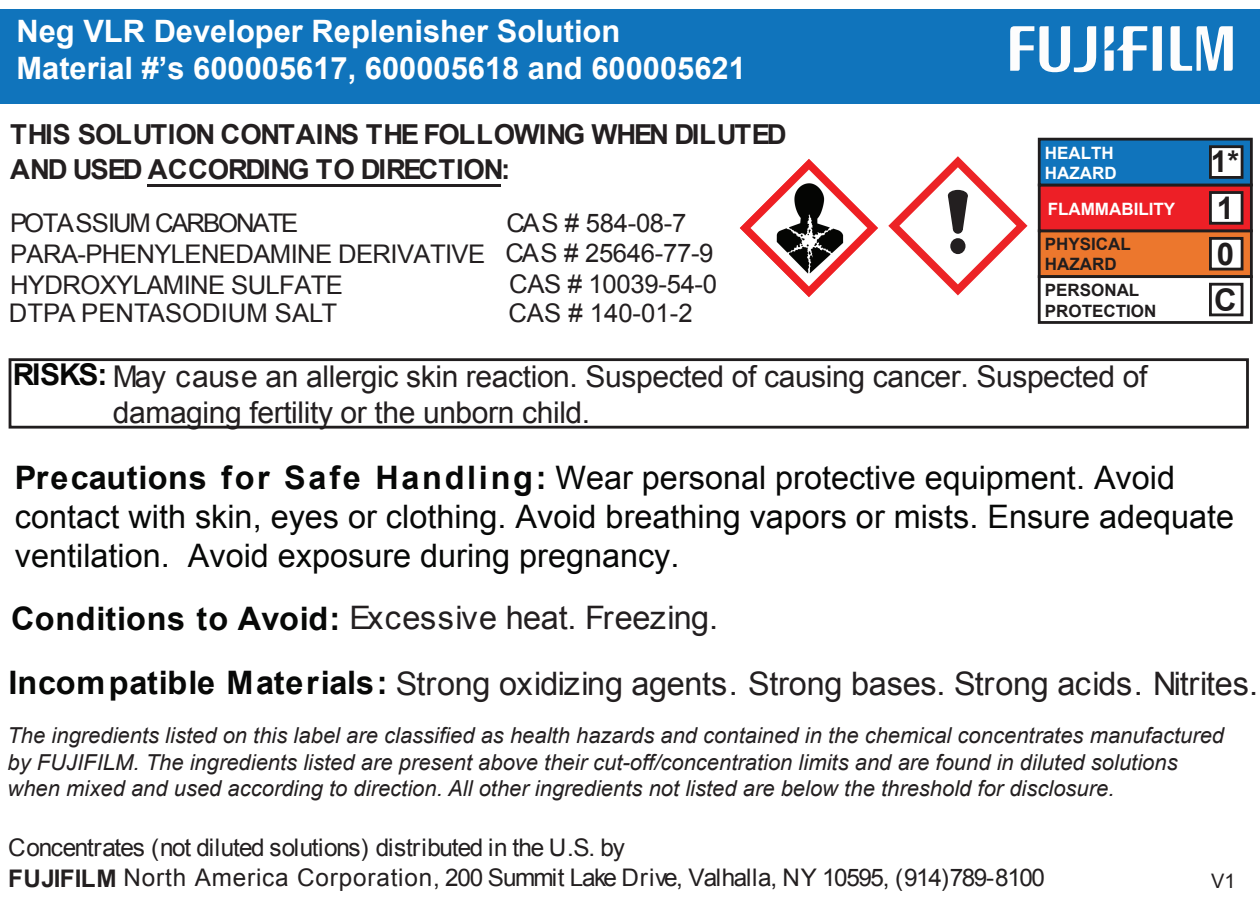
<style>
.page{position:relative;width:1260px;height:900px;background:#fff}
.page>*{position:absolute;margin:0;border:0;box-sizing:border-box;transform-origin:0 0}
.t1{font:32.25px/38.8px "Arial";color:#070807}
.t2{font:32.25px/66.2px "Arial";letter-spacing:-.005em;color:#231f20}
.t3{font:700 31.25px/45.8px "Arial";color:#201d1e;text-align:justify}
.t4{font:700 30.75px/37px "Arial";color:#fff}
.t5{font:30px/36px "Arial";letter-spacing:-.015em;color:#231f20}
.t6{font:700 30px "Arial";color:#201d1e}
.t7{font:700 27.5px/35px "Arial";letter-spacing:-.035em;color:#231f20}
.t8{font:25.75px/30.8px "Arial";letter-spacing:-.025em;color:#231f20}
.t9{font:25.75px "Arial";color:#231f20}
.t10{font:25.75px "Arial";letter-spacing:-.08em;color:#231f20}
.t11{font:24.25px/30.2px "Arial";letter-spacing:-.03em;color:#231f20}
.t12{font:italic 22px/26.5px "Arial";color:#231f20}
.t13{font:20px "Arial";color:#231f20}
.t14{font:700 17px/20.5px "Arial";color:#201d1e}
.t15{font:700 17px/20.5px "Arial";color:#fff}
.s1{font-weight:700;color:#070706}
.s2{font-weight:700}
.s3{font-weight:700;color:#070807}
</style>
<div class="page">
<hr style="left:148px;top:184px;width:353px;height:3px;background:#231f20">
<div style="left:1039px;top:231px;width:212px;height:46px;background:#ec772d"></div>
<div style="left:1038px;top:229px;width:215px;height:49px;border:3px solid #201d1e"></div>
<div style="left:1039px;top:185px;width:212px;height:46px;background:#ed1f26"></div>
<div style="left:1038px;top:184px;width:215px;height:48px;border:3px solid #201d1e"></div>
<div style="left:1039px;top:139px;width:212px;height:46px;background:#1074bc"></div>
<div style="left:1038px;top:138px;width:215px;height:48px;border:3px solid #201d1e"></div>
<div style="left:1038px;top:275px;width:215px;height:49px;border:3px solid #201d1e"></div>
<div style="left:1210px;top:147px;width:32px;height:30px;background:#fff"></div>
<div style="left:1209px;top:145px;width:34px;height:34px;border:3px solid #201d1e"></div>
<div style="left:1210px;top:193px;width:32px;height:30px;background:#fff"></div>
<div style="left:1209px;top:191px;width:34px;height:34px;border:3px solid #201d1e"></div>
<div style="left:1210px;top:238px;width:32px;height:31px;background:#fff"></div>
<div style="left:1209px;top:237px;width:34px;height:33px;border:3px solid #201d1e"></div>
<div style="left:1209px;top:283px;width:34px;height:33px;border:3px solid #201d1e"></div>
<div style="left:0;top:9px;width:1260px;height:94px;background:#1074bc"></div>
<div style="left:9px;top:358px;width:1240px;height:71px;border:3px solid #201d1e"></div>
<svg style="left:1153px;top:26px;width:9px;height:45px"></svg>
<svg style="left:1171px;top:26px;width:62px;height:45px"></svg>
<svg style="left:1010px;top:26px;width:86px;height:47px"></svg>
<svg style="left:1105px;top:26px;width:42px;height:45px"></svg>
<img style="left:740px;top:159px;width:138px;height:138px">
<svg style="left:888px;top:156px;width:140px;height:139px"></svg>
<h3 class="t4" style="left:16px;top:14px;width:731px">Neg VLR Developer Replenisher Solution<br>Material #’s 600005617, 600005618 and 600005621</h3>
<p class="t7" style="left:10px;top:118px;width:778px">THIS SOLUTION CONTAINS THE FOLLOWING WHEN DILUTED<br>AND USED ACCORDING TO DIRECTION:</p>
<p class="t10" style="left:10px;top:207px;width:290px">POTASSIUM CARBONATE</p>
<p class="t8" style="left:506px;top:208px;width:182px">CAS # 584-08-7</p>
<p class="t8" style="left:10px;top:239px;width:477px">PARA-PHENYLENEDAMINE DERIVATIVE<br>HYDROXYLAMINE SULFATE</p>
<p class="t8" style="left:505px;top:238px;width:213px">CAS # 25646-77-9<br>CAS # 10039-54-0</p>
<p class="t9" style="left:9px;top:297px;width:330px">DTPA PENTASODIUM SALT</p>
<p class="t8" style="left:508px;top:298px;width:186px">CAS # 140-01-2</p>
<p class="t15" style="left:1045px;top:143px;width:73px">HEALTH<br>HAZARD</p>
<p class="t15" style="left:1048px;top:199px;width:129px">FLAMMABILITY</p>
<p class="t14" style="left:1045px;top:234px;width:88px">PHYSICAL<br>HAZARD</p>
<p class="t14" style="left:1045px;top:280px;width:113px">PERSONAL<br>PROTECTION</p>
<h3 class="t6" style="left:1211px;top:141px;width:30px">1*</h3>
<h2 class="t3" style="left:1214px;top:187px;width:24px">1<br>0<br>C</h2>
<h3 class="t5" style="left:113px;top:359px;width:1036px;text-indent:-100px"><span class="s1">RISKS:</span> May cause an allergic skin reaction. Suspected of causing cancer. Suspected of damaging fertility or the unborn child.</h3>
<h1 class="t1" style="left:15px;top:459px;width:1221px"><span class="s2">Precautions for Safe Handling:</span> Wear personal protective equipment. Avoid contact with skin, eyes or clothing. Avoid breathing vapors or mists. Ensure adequate ventilation. Avoid exposure during pregnancy.</h1>
<h1 class="t2" style="left:9px;top:585px;width:1251px"><span class="s3">Conditions to Avoid:</span> Excessive heat. Freezing.<br><span class="s3">Incompatible Materials:</span> Strong oxidizing agents. Strong bases. Strong acids. Nitrites.</h1>
<p class="t12" style="left:8px;top:723px;width:1218px">The ingredients listed on this label are classified as health hazards and contained in the chemical concentrates manufactured by FUJIFILM. The ingredients listed are present above their cut-off/concentration limits and are found in diluted solutions when mixed and used according to direction. All other ingredients not listed are below the threshold for disclosure.</p>
<p class="t11" style="left:8px;top:833px;width:1038px">Concentrates (not diluted solutions) distributed in the U.S. by<br><span class="s2">FUJIFILM</span> North America Corporation, 200 Summit Lake Drive, Valhalla, NY 10595, (914)789-8100</p>
<p class="t13" style="left:1211px;top:868px;width:26px">V1</p>
</div>
